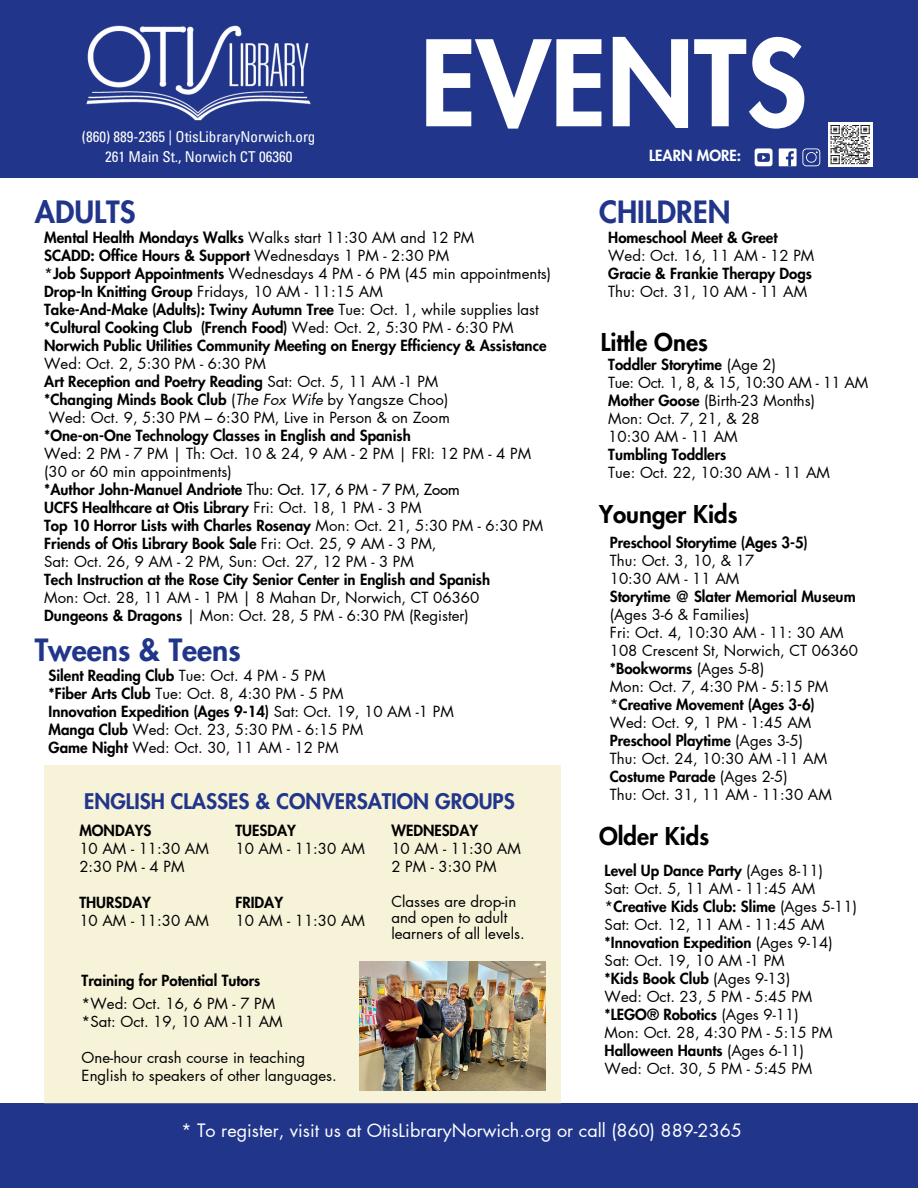
<style>
.page{position:relative;width:918px;height:1188px;background:#fff}
.page>*{position:absolute;margin:0;border:0;box-sizing:border-box;transform-origin:0 0}
.t1{font:800 115.5px "Futura LT Pro";color:#fff}
.t2{font:800 30px "Futura LT Pro";color:#21368b}
.t3{font:800 24px "Futura LT Pro";color:#000}
.t4{font:800 21px "Futura LT Pro";color:#21368b}
.t5{font:18px "Futura LT Pro";color:#fff}
.t6{font:800 15px "Futura LT Pro";color:#000}
.t7{font:15px/15.8px "Futura LT Pro";color:#000}
.t8{font:condensed 15px "Univers LT Pro";color:#fff}
.t9{font:15px "Futura LT Pro";letter-spacing:-.025em;color:#000}
.t10{font:800 15px "Futura LT Pro";color:#fff}
.s1{font-weight:400}
.s2{font-weight:800}
.s3{font-weight:400;font-style:italic}
.s4{font-weight:500}
</style>
<div class="page">
<div style="left:0;top:1104px;width:918px;height:84px;background:#21368b"></div>
<div style="left:0;top:0;width:918px;height:177px;background:#21368b"></div>
<div style="left:828px;top:122px;width:45px;height:45px;background:#fff"></div>
<svg style="left:830px;top:125px;width:40px;height:39px"></svg>
<svg style="left:802px;top:148px;width:18px;height:18px"></svg>
<div style="left:779px;top:148px;width:18px;height:18px;background:#fff"></div>
<svg style="left:786px;top:151px;width:8px;height:15px"></svg>
<div style="left:755px;top:148px;width:17px;height:18px;background:#fff;border-radius:3px"></div>
<svg style="left:757px;top:153px;width:13px;height:9px"></svg>
<img style="left:86px;top:25px;width:225px;height:96px">
<div style="left:44px;top:766px;width:516px;height:338px;background:#f7f3d9"></div>
<img style="left:359px;top:961px;width:186px;height:130px">
<h2 class="t8" style="left:82px;top:131px;width:235px">(860) 889-2365 | OtisLibraryNorwich.org</h2>
<h6 class="t8" style="left:105px;top:151px;width:189px">261 Main St., Norwich CT 06360</h6>
<p class="t2" style="left:35px;top:198px;width:102px">ADULTS</p>
<h1 class="t1" style="left:420px;top:31px;width:389px">EVENTS</h1>
<p class="t10" style="left:649px;top:148px;width:93px">LEARN MORE:</p>
<p class="t2" style="left:599px;top:198px;width:133px">CHILDREN</p>
<p class="t6" style="left:44px;top:231px;width:432px">Mental Health Mondays Walks <span class="s1">Walks start 11:30 AM and 12 PM</span></p>
<p class="t6" style="left:44px;top:249px;width:406px">SCADD: Office Hours &amp; Support <span class="s1">Wednesdays 1 PM - 2:30 PM</span></p>
<p class="t7" style="left:44px;top:266px;width:509px">*<span class="s2">Job Support Appointments</span> Wednesdays 4 PM - 6 PM (45 min appointments)</p>
<p class="t6" style="left:44px;top:285px;width:340px">Drop-In Knitting Group <span class="s1">Fridays, 10 AM - 11:15 AM</span></p>
<p class="t6" style="left:44px;top:303px;width:496px">Take-And-Make (Adults): Twiny Autumn Tree <span class="s1">Tue: Oct. 1, while supplies last</span></p>
<p class="t6" style="left:44px;top:321px;width:471px">*Cultural Cooking Club (French Food) <span class="s1">Wed: Oct. 2, 5:30 PM - 6:30 PM</span></p>
<p class="t6" style="left:44px;top:339px;width:504px">Norwich Public Utilities Community Meeting on Energy Efficiency &amp; Assistance</p>
<p class="t7" style="left:44px;top:356px;width:223px">Wed: Oct. 2, 5:30 PM - 6:30 PM</p>
<p class="t6" style="left:44px;top:375px;width:396px">Art Reception and Poetry Reading <span class="s1">Sat: Oct. 5, 11 AM -1 PM</span></p>
<p class="t6" style="left:44px;top:393px;width:406px">*Changing Minds Book Club <span class="s1">(</span><span class="s3">The Fox Wife</span> <span class="s1">by Yangsze Choo)</span></p>
<p class="t7" style="left:49px;top:410px;width:403px">Wed: Oct. 9, 5:30 PM – 6:30 PM, Live in Person &amp; on Zoom</p>
<p class="t6" style="left:44px;top:429px;width:368px">*One-on-One Technology Classes in English and Spanish</p>
<p class="t7" style="left:44px;top:446px;width:488px">Wed:2PM-7PM|Th:Oct.10&amp;24,9AM-2PM|FRI:12PM-4PM</p>
<p class="t7" style="left:44px;top:464px;width:189px">(30 or 60 min appointments)</p>
<p class="t6" style="left:44px;top:483px;width:417px">*Author John-Manuel Andriote <span class="s4">Thu: Oct. 17, 6 PM - 7 PM, Zoom</span></p>
<p class="t6" style="left:44px;top:501px;width:379px">UCFS Healthcare at Otis Library <span class="s1">Fri: Oct. 18, 1 PM - 3 PM</span></p>
<p class="t6" style="left:44px;top:519px;width:501px">Top 10 Horror Lists with Charles Rosenay <span class="s1">Mon: Oct. 21, 5:30 PM - 6:30 PM</span></p>
<p class="t6" style="left:44px;top:537px;width:394px">Friends of Otis Library Book Sale <span class="s1">Fri: Oct. 25, 9 AM - 3 PM,</span></p>
<p class="t7" style="left:44px;top:554px;width:371px">Sat: Oct. 26, 9 AM - 2 PM, Sun: Oct. 27, 12 PM - 3 PM</p>
<p class="t6" style="left:44px;top:573px;width:447px">Tech Instruction at the Rose City Senior Center in English and Spanish</p>
<p class="t7" style="left:44px;top:590px;width:437px">Mon: Oct. 28, 11 AM - 1 PM | 8 Mahan Dr, Norwich, CT 06360</p>
<p class="t7" style="left:44px;top:608px;width:426px"><span class="s2">Dungeons &amp; Dragons</span> | Mon: Oct. 28, 5 PM - 6:30 PM (Register)</p>
<p class="t2" style="left:35px;top:636px;width:207px">Tweens &amp; Teens</p>
<p class="t6" style="left:49px;top:669px;width:278px">Silent Reading Club <span class="s1">Tue: Oct. 4 PM - 5 PM</span></p>
<h2 class="t7" style="left:49px;top:687px;width:296px"><span class="s2">*Fiber Arts Club</span> Tue: Oct. 8, 4:30 PM - 5 PM</h2>
<p class="t6" style="left:49px;top:705px;width:407px">Innovation Expedition (Ages 9-14) <span class="s1">Sat: Oct. 19, 10 AM -1 PM</span></p>
<p class="t7" style="left:49px;top:723px;width:316px"><span class="s2">Manga Club</span> Wed: Oct. 23, 5:30 PM - 6:15 PM</p>
<p class="t7" style="left:49px;top:741px;width:291px"><span class="s2">Game Night</span> Wed: Oct. 30, 11 AM - 12 PM</p>
<p class="t4" style="left:84px;top:792px;width:432px">ENGLISH CLASSES &amp; CONVERSATION GROUPS</p>
<p class="t6" style="left:79px;top:824px;width:74px">MONDAYS</p>
<p class="t7" style="left:79px;top:841px;width:131px">10 AM - 11:30 AM</p>
<h3 class="t7" style="left:79px;top:859px;width:107px">2:30 PM - 4 PM</h3>
<h5 class="t6" style="left:79px;top:896px;width:73px">THURSDAY</h5>
<p class="t7" style="left:79px;top:913px;width:131px">10 AM - 11:30 AM</p>
<p class="t6" style="left:235px;top:824px;width:62px">TUESDAY</p>
<p class="t7" style="left:235px;top:841px;width:131px">10 AM - 11:30 AM</p>
<p class="t6" style="left:391px;top:824px;width:88px">WEDNESDAY</p>
<p class="t7" style="left:391px;top:841px;width:131px">10 AM - 11:30 AM</p>
<p class="t7" style="left:391px;top:859px;width:107px">2 PM - 3:30 PM</p>
<p class="t7" style="left:391px;top:894px;width:135px">Classes are drop-in and open to adult learners of all levels.</p>
<p class="t6" style="left:235px;top:896px;width:49px">FRIDAY</p>
<p class="t7" style="left:235px;top:913px;width:131px">10 AM - 11:30 AM</p>
<p class="t6" style="left:82px;top:974px;width:180px">Training for Potential Tutors</p>
<p class="t7" style="left:82px;top:996px;width:195px">*Wed: Oct. 16, 6 PM - 7 PM</p>
<p class="t7" style="left:82px;top:1014px;width:203px">*Sat: Oct. 19, 10 AM -11 AM</p>
<p class="t7" style="left:82px;top:1049px;width:257px;line-height:18px">One-hour crash course in teaching<br>English to speakers of other languages.</p>
<p class="t6" style="left:608px;top:231px;width:171px">Homeschool Meet &amp; Greet</p>
<p class="t7" style="left:608px;top:248px;width:208px">Wed: Oct. 16, 11 AM - 12 PM</p>
<p class="t6" style="left:608px;top:267px;width:205px">Gracie &amp; Frankie Therapy Dogs</p>
<p class="t7" style="left:608px;top:284px;width:200px">Thu: Oct. 31, 10 AM - 11 AM</p>
<p class="t3" style="left:601px;top:331px;width:109px">Little Ones</p>
<p class="t6" style="left:608px;top:357px;width:169px">Toddler Storytime <span class="s1">(Age 2)</span></p>
<p class="t9" style="left:608px;top:375px;width:261px">Tue: Oct. 1, 8, &amp; 15, 10:30 AM - 11 AM</p>
<p class="t7" style="left:608px;top:393px;width:208px"><span class="s2">Mother Goose</span> (Birth-23 Months)</p>
<p class="t7" style="left:608px;top:411px;width:153px">Mon: Oct. 7, 21, &amp; 28</p>
<p class="t7" style="left:608px;top:429px;width:131px">10:30 AM - 11 AM</p>
<p class="t6" style="left:608px;top:447px;width:120px">Tumbling Toddlers</p>
<p class="t7" style="left:608px;top:465px;width:223px">Tue: Oct. 22, 10:30 AM - 11 AM</p>
<p class="t3" style="left:599px;top:503px;width:140px">Younger Kids</p>
<p class="t6" style="left:610px;top:536px;width:200px">Preschool Storytime (Ages 3-5)</p>
<h4 class="t7" style="left:610px;top:554px;width:146px">Thu: Oct. 3, 10, &amp; 17</h4>
<h4 class="t7" style="left:610px;top:572px;width:131px">10:30 AM - 11 AM</h4>
<h4 class="t6" style="left:610px;top:590px;width:247px">Storytime @ Slater Memorial Museum</h4>
<p class="t7" style="left:610px;top:608px;width:141px">(Ages 3-6 &amp; Families)</p>
<p class="t7" style="left:610px;top:626px;width:235px">Fri: Oct. 4, 10:30 AM - 11: 30 AM</p>
<p class="t7" style="left:610px;top:644px;width:250px">108 Crescent St, Norwich, CT 06360</p>
<p class="t6" style="left:610px;top:662px;width:156px">*Bookworms <span class="s1">(Ages 5-8)</span></p>
<p class="t7" style="left:610px;top:680px;width:220px">Mon: Oct. 7, 4:30 PM - 5:15 PM</p>
<p class="t6" style="left:610px;top:698px;width:207px"><span class="s1">*</span>Creative Movement (Ages 3-6)</p>
<p class="t7" style="left:610px;top:716px;width:203px">Wed: Oct. 9, 1 PM - 1:45 AM</p>
<p class="t6" style="left:610px;top:734px;width:195px">Preschool Playtime <span class="s1">(Ages 3-5)</span></p>
<p class="t7" style="left:610px;top:752px;width:219px">Thu: Oct. 24, 10:30 AM -11 AM</p>
<p class="t6" style="left:610px;top:770px;width:179px">Costume Parade <span class="s1">(Ages 2-5)</span></p>
<p class="t7" style="left:610px;top:788px;width:223px">Thu: Oct. 31, 11 AM - 11:30 AM</p>
<p class="t3" style="left:599px;top:825px;width:112px">Older Kids</p>
<p class="t6" style="left:605px;top:864px;width:220px">Level Up Dance Party <span class="s1">(Ages 8-11)</span></p>
<p class="t7" style="left:605px;top:881px;width:212px">Sat: Oct. 5, 11 AM - 11:45 AM</p>
<p class="t6" style="left:605px;top:900px;width:254px"><span class="s1">*</span>Creative Kids Club: Slime <span class="s1">(Ages 5-11)</span></p>
<p class="t7" style="left:605px;top:917px;width:221px">Sat: Oct. 12, 11 AM - 11:45 AM</p>
<p class="t6" style="left:605px;top:936px;width:230px">*Innovation Expedition <span class="s1">(Ages 9-14)</span></p>
<p class="t7" style="left:605px;top:953px;width:182px">Sat: Oct. 19, 10 AM -1 PM</p>
<p class="t6" style="left:605px;top:972px;width:187px">*Kids Book Club <span class="s1">(Ages 9-13)</span></p>
<p class="t7" style="left:605px;top:989px;width:209px">Wed: Oct. 23, 5 PM - 5:45 PM</p>
<p class="t6" style="left:605px;top:1008px;width:195px">*LEGO® Robotics <span class="s1">(Ages 9-11)</span></p>
<p class="t7" style="left:605px;top:1025px;width:229px">Mon: Oct. 28, 4:30 PM - 5:15 PM</p>
<p class="t6" style="left:605px;top:1044px;width:201px">Halloween Haunts <span class="s1">(Ages 6-11)</span></p>
<p class="t7" style="left:605px;top:1061px;width:209px">Wed: Oct. 30, 5 PM - 5:45 PM</p>
<p class="t5" style="left:181px;top:1122px;width:562px">* To register, visit us at OtisLibraryNorwich.org or call (860) 889-2365</p>
</div>
